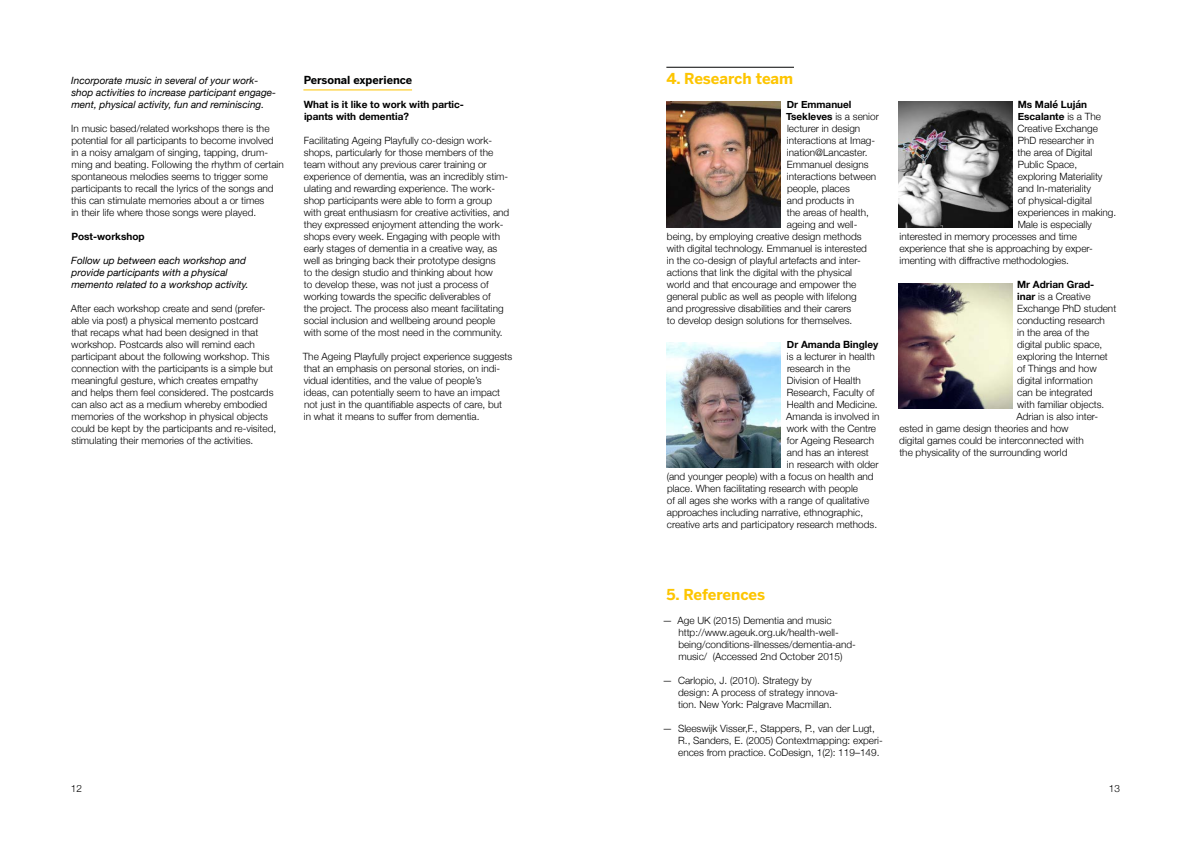
<style>
.page{position:relative;width:1191px;height:842px;background:#fff}
.page>*{position:absolute;margin:0;border:0;box-sizing:border-box;transform-origin:0 0}
.t1{font:700 15px "Benton Sans";letter-spacing:-.005em;color:#fdc500}
.t2{font:700 11px "Benton Sans";color:#010202}
.t3{font:300 10px/12px "Helvetica Neue";color:#000}
.t4{font:italic 10px/12px "Helvetica Neue";color:#000}
.t5{font:700 10px/12px "Helvetica Neue";color:#000}
.s1{font-weight:300}
.s2{font-weight:700}
</style>
<div class="page">
<hr style="left:666px;top:67px;width:128px;height:1px;background:#010202">
<hr style="left:303px;top:90px;width:109px;height:1px;background:#fdc500">
<img style="left:667px;top:102px;width:113px;height:125px">
<img style="left:667px;top:343px;width:113px;height:125px">
<img style="left:898px;top:102px;width:114px;height:125px">
<img style="left:898px;top:283px;width:114px;height:125px">
<p class="t4" style="left:71px;top:75px;width:206px">Incorporate music in several of your work&shy;shop activities to increase participant engage&shy;ment, physical activity, fun and reminiscing.</p>
<p class="t3" style="left:71px;top:122px;width:214px">In music based/related workshops there is the potential for all participants to become involved<br>in a noisy amalgam of singing, tapping, drum&shy;ming and beating. Following the rhythm of certain spontaneous melodies seems to trigger some participants to recall the lyrics of the songs and this can stimulate memories about a or times<br>in their life where those songs were played.</p>
<p class="t5" style="left:71px;top:231px;width:75px">Post-workshop</p>
<p class="t4" style="left:71px;top:255px;width:179px">Follow up between each workshop and provide participants with a physical memento related to a workshop activity.</p>
<p class="t3" style="left:71px;top:302px;width:207px">After each workshop create and send (prefer&shy;able via post) a physical memento postcard that recaps what had been designed in that workshop. Postcards also will remind each participant about the following workshop. This connection with the participants is a simple but meaningful gesture, which creates empathy and helps them feel considered. The postcards can also act as a medium whereby embodied memories of the workshop in physical objects could be kept by the participants and re-visited, stimulating their memories of the activities.</p>
<p class="t2" style="left:304px;top:73px;width:110px">Personal experience</p>
<p class="t5" style="left:304px;top:99px;width:162px">What is it like to work with partic&shy;ipants with dementia?</p>
<p class="t3" style="left:304px;top:134px;width:207px">Facilitating Ageing Playfully co-design work&shy;shops, particularly for those members of the team without any previous carer training or experience of dementia, was an incredibly stim&shy;ulating and rewarding experience. The work&shy;shop participants were able to form a group with great enthusiasm for creative activities, and they expressed enjoyment attending the work&shy;shops every week. Engaging with people with early stages of dementia in a creative way, as well as bringing back their prototype designs<br>to the design studio and thinking about how<br>to develop these, was not just a process of working towards the specific deliverables of<br>the project. The process also meant facilitating social inclusion and wellbeing around people with some of the most need in the community.</p>
<p class="t3" style="left:303px;top:350px;width:211px">The Ageing Playfully project experience suggests that an emphasis on personal stories, on indi&shy;vidual identities, and the value of people’s<br>ideas, can potentially seem to have an impact not just in the quantifiable aspects of care, but<br>in what it means to suffer from dementia.</p>
<h1 class="t1" style="left:666px;top:70px;width:128px">4. Research team</h1>
<p class="t5" style="left:787px;top:99px;width:66px">Dr Emmanuel</p>
<p class="t5" style="left:786px;top:111px;width:94px">Tsekleves <span class="s1">is a senior</span></p>
<p class="t3" style="left:787px;top:122px;width:75px">lecturer in design</p>
<p class="t3" style="left:787px;top:134px;width:90px">interactions at Imag-</p>
<p class="t3" style="left:787px;top:146px;width:82px">ination@Lancaster.</p>
<p class="t3" style="left:787px;top:158px;width:83px">Emmanuel designs</p>
<p class="t3" style="left:787px;top:170px;width:91px">interactions between</p>
<p class="t3" style="left:787px;top:182px;width:64px">people, places</p>
<p class="t3" style="left:787px;top:194px;width:69px">and products in</p>
<p class="t3" style="left:787px;top:206px;width:84px">the areas of health,</p>
<p class="t3" style="left:787px;top:218px;width:72px">ageing and well-</p>
<p class="t3" style="left:667px;top:230px;width:196px">being, by employing creative design methods</p>
<p class="t3" style="left:667px;top:242px;width:202px">with digital technology. Emmanuel is interested</p>
<p class="t3" style="left:667px;top:254px;width:195px">in the co-design of playful artefacts and inter-</p>
<p class="t3" style="left:667px;top:266px;width:187px">actions that link the digital with the physical</p>
<p class="t3" style="left:667px;top:278px;width:191px">world and that encourage and empower the</p>
<p class="t3" style="left:667px;top:290px;width:191px">general public as well as people with lifelong</p>
<p class="t3" style="left:667px;top:302px;width:186px">and progressive disabilities and their carers</p>
<p class="t3" style="left:667px;top:314px;width:187px">to develop design solutions for themselves.</p>
<p class="t5" style="left:787px;top:339px;width:93px">Dr Amanda Bingley</p>
<p class="t3" style="left:787px;top:350px;width:89px">is a lecturer in health</p>
<p class="t3" style="left:787px;top:362px;width:65px">research in the</p>
<p class="t3" style="left:787px;top:374px;width:76px">Division of Health</p>
<p class="t3" style="left:787px;top:386px;width:89px">Research, Faculty of</p>
<p class="t3" style="left:787px;top:398px;width:92px">Health and Medicine.</p>
<p class="t3" style="left:786px;top:410px;width:95px">Amanda is involved in</p>
<p class="t3" style="left:787px;top:422px;width:91px">work with the Centre</p>
<p class="t3" style="left:787px;top:434px;width:89px">for Ageing Research</p>
<p class="t3" style="left:787px;top:446px;width:83px">and has an interest</p>
<p class="t3" style="left:787px;top:458px;width:93px">in research with older</p>
<p class="t3" style="left:666px;top:470px;width:208px">(and younger people) with a focus on health and</p>
<p class="t3" style="left:667px;top:482px;width:192px">place. When facilitating research with people</p>
<p class="t3" style="left:667px;top:494px;width:204px">of all ages she works with a range of qualitative</p>
<p class="t3" style="left:667px;top:506px;width:198px">approaches including narrative, ethnographic,</p>
<p class="t3" style="left:667px;top:518px;width:212px">creative arts and participatory research methods.</p>
<p class="t5" style="left:1017px;top:99px;width:71px">Ms Malé Luján</p>
<p class="t5" style="left:1017px;top:111px;width:85px">Escalante <span class="s1">is a The</span></p>
<p class="t3" style="left:1017px;top:122px;width:82px">Creative Exchange</p>
<p class="t3" style="left:1017px;top:134px;width:78px">PhD researcher in</p>
<p class="t3" style="left:1017px;top:146px;width:76px">the area of Digital</p>
<p class="t3" style="left:1017px;top:158px;width:61px">Public Space,</p>
<p class="t3" style="left:1017px;top:170px;width:86px">exploring Materiality</p>
<p class="t3" style="left:1017px;top:182px;width:75px">and In-materiality</p>
<p class="t3" style="left:1017px;top:194px;width:76px">of physical-digital</p>
<p class="t3" style="left:1017px;top:206px;width:100px">experiences in making.</p>
<p class="t3" style="left:1017px;top:218px;width:76px">Male is especially</p>
<p class="t3" style="left:899px;top:230px;width:179px">interested in memory processes and time</p>
<p class="t3" style="left:899px;top:242px;width:195px">experience that she is approaching by exper-</p>
<p class="t3" style="left:899px;top:254px;width:171px">imenting with diffractive methodologies.</p>
<p class="t5" style="left:1017px;top:279px;width:79px">Mr Adrian Grad-</p>
<p class="t3" style="left:1017px;top:290px;width:75px"><span class="s2">inar</span> is a Creative</p>
<p class="t3" style="left:1017px;top:302px;width:101px">Exchange PhD student</p>
<p class="t3" style="left:1017px;top:314px;width:89px">conducting research</p>
<p class="t3" style="left:1017px;top:326px;width:74px">in the area of the</p>
<p class="t3" style="left:1017px;top:338px;width:87px">digital public space,</p>
<p class="t3" style="left:1017px;top:350px;width:92px">exploring the Internet</p>
<p class="t3" style="left:1017px;top:362px;width:81px">of Things and how</p>
<p class="t3" style="left:1017px;top:374px;width:77px">digital information</p>
<p class="t3" style="left:1017px;top:386px;width:77px">can be integrated</p>
<p class="t3" style="left:1017px;top:398px;width:89px">with familiar objects.</p>
<p class="t3" style="left:1016px;top:410px;width:83px">Adrian is also inter-</p>
<p class="t3" style="left:899px;top:422px;width:171px">ested in game design theories and how</p>
<p class="t3" style="left:899px;top:434px;width:186px">digital games could be interconnected with</p>
<p class="t3" style="left:899px;top:446px;width:169px">the physicality of the surrounding world</p>
<h1 class="t1" style="left:666px;top:586px;width:100px">5. References</h1>
<p class="t3" style="left:678px;top:614px;width:179px;text-indent:-16px">— Age UK (2015) Dementia and music http://www.ageuk.org.uk/health-well&shy;being/conditions-illnesses/dementia-and&shy;music/ (Accessed 2nd October 2015)</p>
<p class="t3" style="left:678px;top:674px;width:162px;text-indent:-16px">— Carlopio, J. (2010). Strategy by design: A process of strategy innova&shy;tion. New York: Palgrave Macmillan.</p>
<p class="t3" style="left:678px;top:722px;width:206px;text-indent:-16px">— Sleeswijk Visser,F., Stappers, P., van der Lugt,<br>R., Sanders, E. (2005) Contextmapping: experi&shy;ences from practice. CoDesign, 1(2): 119–149.</p>
<p class="t3" style="left:71px;top:782px;width:13px">12</p>
<p class="t3" style="left:1109px;top:782px;width:13px">13</p>
</div>
